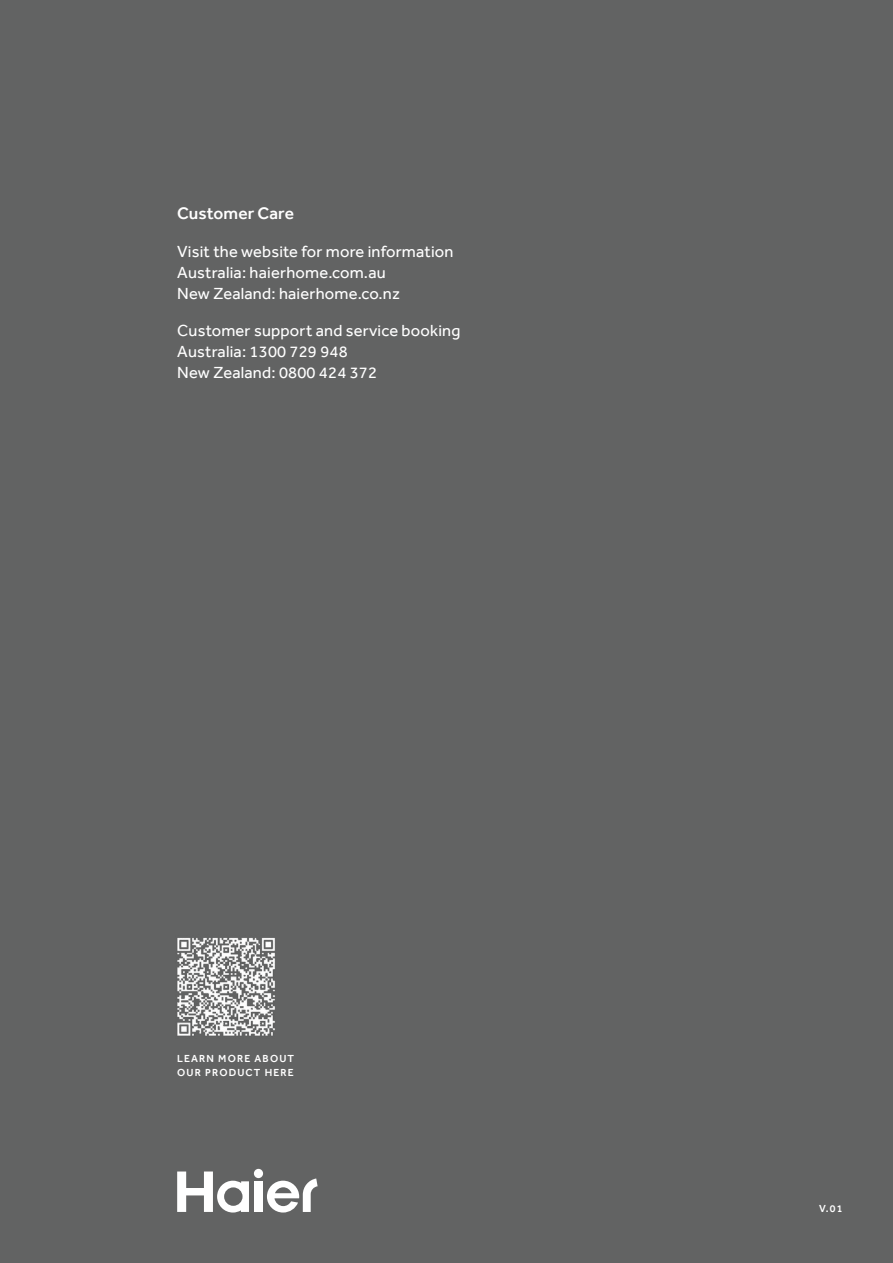
<style>
.page{position:relative;width:893px;height:1263px;background:#626363}
.page>*{position:absolute;margin:0;border:0;box-sizing:border-box;transform-origin:0 0}
.t1{font:500 17.25px "Effra";letter-spacing:.005em;color:#fff}
.t2{font:16.5px/21px "Effra";letter-spacing:.01em;color:#fff}
.t3{font:500 10.5px/13.5px "Effra";letter-spacing:.11em;color:#fff}
</style>
<div class="page">
<img style="left:177px;top:937px;width:98px;height:99px">
<div style="left:254px;top:1181px;width:9px;height:31px;background:#fff"></div>
<div style="left:254px;top:1169px;width:9px;height:9px;background:#fff;border-radius:50%"></div>
<svg style="left:177px;top:1171px;width:72px;height:41px"></svg>
<svg style="left:267px;top:1178px;width:51px;height:34px"></svg>
<p class="t1" style="left:177px;top:206px;width:118px">Customer Care</p>
<p class="t2" style="left:177px;top:240px;width:278px">Visit the website for more information<br>Australia: haierhome.com.au<br>New Zealand: haierhome.co.nz</p>
<p class="t2" style="left:177px;top:320px;width:285px">Customer support and service booking<br>Australia: 1300 729 948<br>New Zealand: 0800 424 372</p>
<p class="t3" style="left:177px;top:1052px;width:118px">LEARN MORE ABOUT<br>OUR PRODUCT HERE</p>
<p class="t3" style="left:819px;top:1202px;width:25px">V.01</p>
</div>
